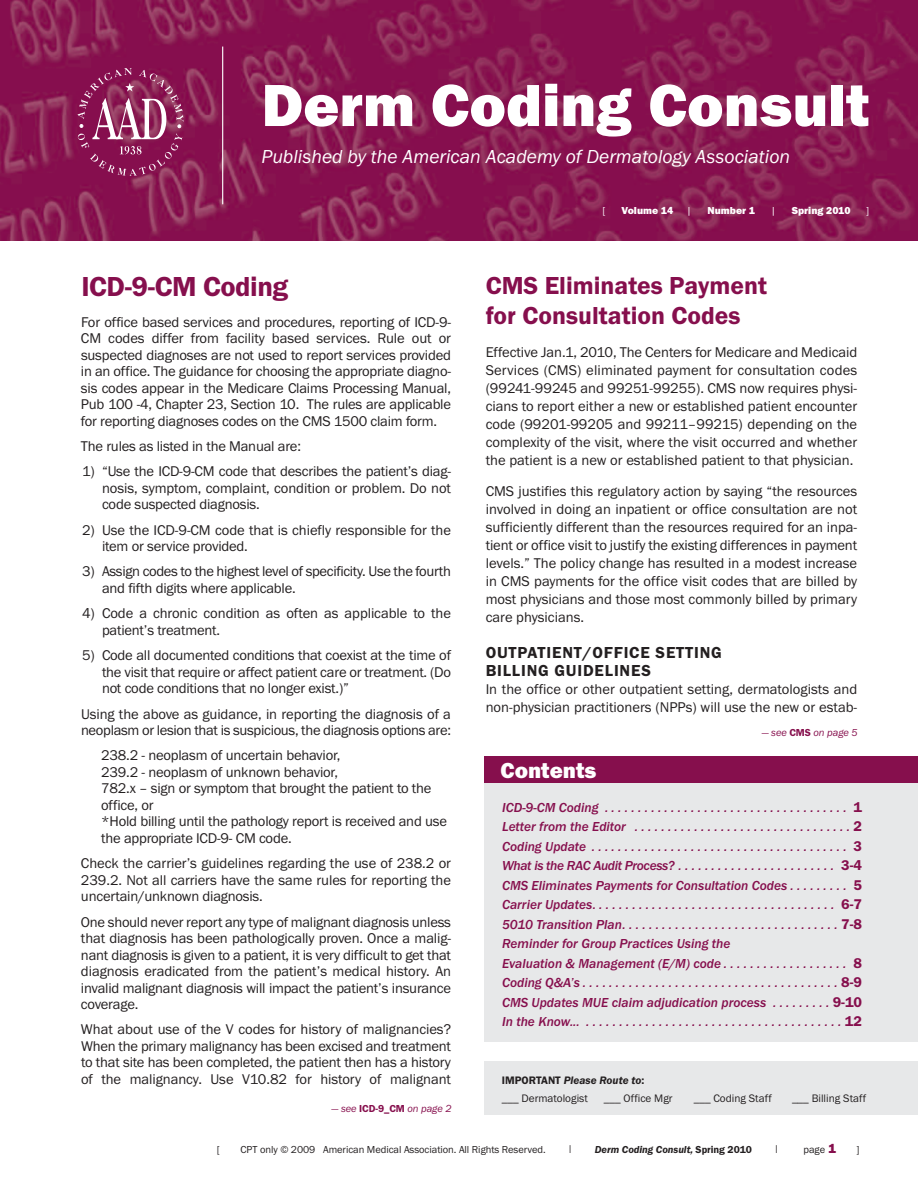
<style>
.page{position:relative;width:918px;height:1188px;background:#fff}
.page>*{position:absolute;margin:0;border:0;box-sizing:border-box;transform-origin:0 0}
.t1{font:800 61.5px "Franklin Gothic";color:#fff}
.t2{font:600 28.5px "Franklin Gothic";letter-spacing:-.015em;color:#860f4d}
.t3{font:600 25.5px/30.6px "Franklin Gothic";color:#860f4d}
.t4{font:800 22.5px "Franklin Gothic";color:#fff}
.t5{font:italic 19.5px "Franklin Gothic";color:#fff}
.t6{font:600 16.5px/18px "Franklin Gothic";letter-spacing:.05em;color:#231f20}
.t7{font:14.7px/16.5px "Franklin Gothic";letter-spacing:-.015em;color:#231f20;text-align:justify}
.t8{font:italic 500 13.5px/19.5px "Franklin Gothic";color:#860f4d}
.t9{font:11.25px/17.2px "Franklin Gothic";color:#231f20}
.t10{font:10.5px "Franklin Gothic";letter-spacing:-.005em;color:#231f20}
.t11{font:italic 10.5px "Franklin Gothic";letter-spacing:-.005em;color:#860f4d}
.t12{font:italic 600 10.5px "Franklin Gothic";letter-spacing:-.005em;color:#231f20}
.t13{font:800 10.5px "Franklin Gothic";color:#fff}
.t14{font:10.5px "Franklin Gothic";color:#fff}
.t15{font:10.5px "Optima";color:#231f20}
.s1{font-weight:600;font-style:normal}
.s2{font-weight:600;font-style:normal;font-size:14.7px}
.s3{font-weight:600}
.s4{font-weight:600;font-style:italic}
.s5{font-style:normal}
.s6{font-weight:800;font-size:13.5px;color:#860f4d}
</style>
<div class="page">
<img style="left:0;top:0;width:918px;height:240px">
<svg style="left:77px;top:68px;width:106px;height:108px;background:#983467"></svg>
<div style="left:484px;top:783px;width:434px;height:259px;background:#e7e8e9"></div>
<hr style="left:222px;top:47px;width:1px;height:157px;background:#fff">
<div style="left:484px;top:757px;width:434px;height:26px;background:#860f4d"></div>
<div style="left:484px;top:1061px;width:434px;height:54px;background:#e7e8e9"></div>
<h1 class="t1" style="left:262px;top:69px;width:609px">Derm Coding Consult</h1>
<h3 class="t5" style="left:262px;top:145px;width:530px">Published by the American Academy of Dermatology Association</h3>
<h2 class="t2" style="left:81px;top:269px;width:208px">ICD-9-CM Coding</h2>
<p class="t7" style="left:81px;top:313px;width:372px">For office based services and procedures, reporting of ICD-9- CM codes differ from facility based services. Rule out or suspected diagnoses are not used to report services provided in an office. The guidance for choosing the appropriate diagno&shy;sis codes appear in the Medicare Claims Processing Manual, Pub 100 -4, Chapter 23, Section 10. The rules are applicable for reporting diagnoses codes on the CMS 1500 claim form.</p>
<p class="t7" style="left:81px;top:438px;width:221px">The rules as listed in the Manual are:</p>
<p class="t7" style="left:102px;top:463px;width:351px;text-indent:-20px">1) “Use the ICD-9-CM code that describes the patient’s diag&shy;nosis, symptom, complaint, condition or problem. Do not code suspected diagnosis.</p>
<p class="t7" style="left:102px;top:521px;width:351px;text-indent:-20px">2) Use the ICD-9-CM code that is chiefly responsible for the item or service provided.</p>
<p class="t7" style="left:102px;top:563px;width:351px;text-indent:-20px">3) Assign codes to the highest level of specificity. Use the fourth and fifth digits where applicable.</p>
<p class="t7" style="left:102px;top:605px;width:351px;text-indent:-20px">4) Code a chronic condition as often as applicable to the patient’s treatment.</p>
<p class="t7" style="left:102px;top:647px;width:351px;text-indent:-20px">5) Code all documented conditions that coexist at the time of the visit that require or affect patient care or treatment. (Do not code conditions that no longer exist.)”</p>
<p class="t7" style="left:81px;top:705px;width:372px">Using the above as guidance, in reporting the diagnosis of a neoplasm or lesion that is suspicious, the diagnosis options are:</p>
<p class="t7" style="left:101px;top:747px;width:347px;text-align:left">238.2 - neoplasm of uncertain behavior,<br>239.2 - neoplasm of unknown behavior,<br>782.x – sign or symptom that brought the patient to the office, or<br>*Hold billing until the pathology report is received and use the appropriate ICD-9- CM code.</p>
<p class="t7" style="left:81px;top:855px;width:372px">Check the carrier’s guidelines regarding the use of 238.2 or 239.2. Not all carriers have the same rules for reporting the uncertain/unknown diagnosis.</p>
<p class="t7" style="left:81px;top:913px;width:372px">One should never report any type of malignant diagnosis unless that diagnosis has been pathologically proven. Once a malig&shy;nant diagnosis is given to a patient, it is very difficult to get that diagnosis eradicated from the patient’s medical history. An invalid malignant diagnosis will impact the patient’s insurance coverage.</p>
<p class="t7" style="left:81px;top:1021px;width:372px">What about use of the V codes for history of malignancies?<br>When the primary malignancy has been excised and treatment to that site has been completed, the patient then has a history of the malignancy. Use V10.82 for history of malignant</p>
<p class="t11" style="left:331px;top:1102px;width:122px">— see <span class="s1">ICD-9_CM</span> on page 2</p>
<p class="t14" style="left:603px;top:204px;width:5px">[</p>
<p class="t13" style="left:621px;top:204px;width:54px">Volume 14</p>
<p class="t14" style="left:686px;top:204px;width:7px">|</p>
<p class="t13" style="left:707px;top:204px;width:49px">Number 1</p>
<p class="t14" style="left:771px;top:204px;width:7px">|</p>
<p class="t13" style="left:792px;top:204px;width:60px">Spring 2010</p>
<p class="t14" style="left:866px;top:204px;width:5px">]</p>
<h3 class="t3" style="left:486px;top:270px;width:283px">CMS Eliminates Payment for Consultation Codes</h3>
<p class="t7" style="left:486px;top:343px;width:373px;line-height:18px">Effective Jan.1, 2010, The Centers for Medicare and Medicaid Services (CMS) eliminated payment for consultation codes (99241-99245 and 99251-99255). CMS now requires physi&shy;cians to report either a new or established patient encounter code (99201-99205 and 99211–99215) depending on the complexity of the visit, where the visit occurred and whether the patient is a new or established patient to that physician.</p>
<p class="t7" style="left:486px;top:482px;width:373px;line-height:18px">CMS justifies this regulatory action by saying “the resources involved in doing an inpatient or office consultation are not sufficiently different than the resources required for an inpa&shy;tient or office visit to justify the existing differences in payment levels.” The policy change has resulted in a modest increase in CMS payments for the office visit codes that are billed by most physicians and those most commonly billed by primary care physicians.</p>
<p class="t6" style="left:486px;top:644px;width:238px">OUTPATIENT/OFFICE SETTING<br>BILLING GUIDELINES</p>
<p class="t7" style="left:486px;top:680px;width:373px;line-height:18px">In the office or other outpatient setting, dermatologists and non-physician practitioners (NPPs) will use the new or estab-</p>
<h3 class="t4" style="left:501px;top:757px;width:97px">Contents</h3>
<p class="t11" style="left:762px;top:726px;width:98px">— see <span class="s1">CMS</span> on page 5</p>
<p class="t8" style="left:502px;top:797px;width:361px">ICD-9-CMCoding ..................................... <span class="s2">1<br></span>LetterfromtheEditor .................................<span class="s2">2<br></span>CodingUpdate ....................................... <span class="s2">3<br></span>WhatistheRACAuditProcess?........................ <span class="s2">3-4<br></span>CMS Eliminates Payments for Consultation Codes . . . . . . . . . <span class="s2">5<br></span>CarrierUpdates..................................... <span class="s2">6-7<br></span>5010TransitionPlan.................................<span class="s2">7-8<br></span>Reminder for Group Practices Using the<br>Evaluation &amp; Management (E/M) code . . . . . . . . . . . . . . . . . . . <span class="s2">8<br></span>CodingQ&amp;A’s.......................................<span class="s2">8-9<br></span>CMS Updates MUE claim adjudication process . . . . . . . . . <span class="s2">9-10<br></span>IntheKnow... .......................................<span class="s2">12</span></p>
<p class="t9" style="left:502px;top:1072px;width:144px"><span class="s3">IMPORTANT</span> <span class="s4">Please Route to</span><span class="s3">: </span>___ Dermatologist</p>
<p class="t9" style="left:604px;top:1089px;width:70px">___ Office Mgr</p>
<p class="t9" style="left:694px;top:1089px;width:79px">___ Coding Staff</p>
<p class="t9" style="left:792px;top:1089px;width:76px">___ Billing Staff</p>
<p class="t10" style="left:217px;top:1143px;width:5px">[</p>
<p class="t10" style="left:241px;top:1143px;width:307px">CPT only © 2009 American Medical Association. All Rights Reserved.</p>
<p class="t15" style="left:569px;top:1143px;width:5px">|</p>
<p class="t12" style="left:595px;top:1143px;width:159px">Derm Coding Consult, <span class="s5">Spring 2010</span></p>
<p class="t15" style="left:775px;top:1143px;width:5px">|</p>
<p class="t10" style="left:803px;top:1143px;width:34px">page <span class="s6">1</span></p>
<p class="t10" style="left:857px;top:1143px;width:5px">]</p>
</div>
